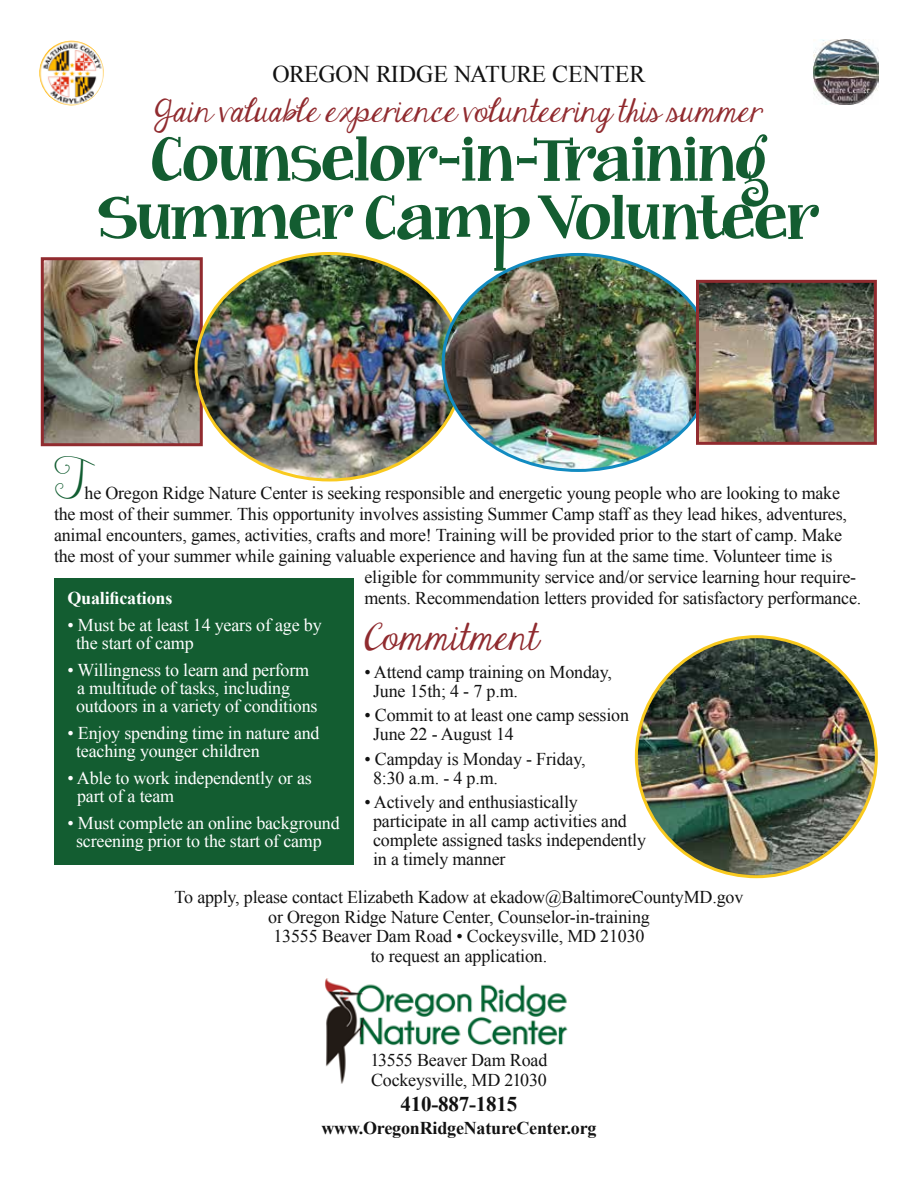
<style>
.page{position:relative;width:918px;height:1188px;background:#fff}
.page>*{position:absolute;margin:0;border:0;box-sizing:border-box;transform-origin:0 0}
.t1{font:54px/58.5px "Janda Curlygirl Chunky";letter-spacing:-.005em;color:#135d31;text-align:center}
.t2{font:45px "Janda Stylish Script";color:#115d31}
.t3{font:31.5px "Janda Elegant Handwriting";letter-spacing:-.01em;color:#902b2f}
.t4{font:27px "Janda Elegant Handwriting";letter-spacing:-.01em;color:#912b2f}
.t5{font:24px "Times New Roman";letter-spacing:-.01em;color:#121212}
.t6{font:700 21px "Times New Roman";letter-spacing:-.01em;color:#121212}
.t7{font:18px/18.8px "Times New Roman";letter-spacing:-.01em;color:#121212}
.t8{font:18px/18px "Times New Roman";letter-spacing:-.01em;color:#fff}
.t9{font:700 18px "Times New Roman";letter-spacing:-.01em;color:#121212}
.t10{font:700 18px "Times New Roman";letter-spacing:-.01em;color:#fff}
</style>
<div class="page">
<img style="left:45px;top:261px;width:151px;height:181px">
<div style="left:41px;top:257px;width:162px;height:189px;border:3px solid #912b2f"></div>
<img style="left:196px;top:253px;width:247px;height:227px">
<img style="left:443px;top:256px;width:270px;height:214px">
<img style="left:700px;top:284px;width:173px;height:157px">
<div style="left:696px;top:280px;width:181px;height:165px;border:3px solid #912b2f"></div>
<div style="left:54px;top:578px;width:299px;height:287px;background:#135d31"></div>
<img style="left:325px;top:978px;width:243px;height:106px">
<img style="left:814px;top:39px;width:64px;height:65px">
<img style="left:39px;top:41px;width:65px;height:64px">
<img style="left:636px;top:637px;width:240px;height:240px;border-radius:120px">
<h3 class="t5" style="left:273px;top:58px;width:374px">OREGON RIDGE NATURE CENTER</h3>
<h3 class="t4" style="left:155px;top:92px;width:610px">Gain valuable experience volunteering this summer</h3>
<h1 class="t1" style="left:98px;top:133px;width:723px">Counselor-in-Training<br>Summer Camp Volunteer</h1>
<h2 class="t2" style="left:54px;top:446px;width:34px">T</h2>
<p class="t7" style="left:85px;top:483px;width:757px">he Oregon Ridge Nature Center is seeking responsible and energetic young people who are looking to make</p>
<p class="t7" style="left:54px;top:504px;width:795px">the most of their summer. This opportunity involves assisting Summer Camp staff as they lead hikes, adventures,</p>
<p class="t7" style="left:54px;top:525px;width:790px">animal encounters, games, activities, crafts and more! Training will be provided prior to the start of camp. Make</p>
<p class="t7" style="left:54px;top:546px;width:780px">the most of your summer while gaining valuable experience and having fun at the same time. Volunteer time is</p>
<p class="t7" style="left:365px;top:567px;width:493px">eligible for commmunity service and/or service learning hour require-</p>
<p class="t7" style="left:365px;top:588px;width:498px">ments. Recommendation letters provided for satisfactory performance.</p>
<h3 class="t3" style="left:364px;top:614px;width:175px">Commitment</h3>
<p class="t7" style="left:373px;top:662px;width:240px;text-indent:-9px">• Attend camp training on Monday,<br>June 15th; 4 - 7 p.m.</p>
<p class="t7" style="left:373px;top:706px;width:257px;text-indent:-9px">• Commit to at least one camp session<br>June 22 - August 14</p>
<p class="t7" style="left:373px;top:749px;width:214px;text-indent:-9px">• Campday is Monday - Friday,<br>8:30 a.m. - 4 p.m.</p>
<p class="t7" style="left:373px;top:793px;width:274px;text-indent:-9px">• Actively and enthusiastically participate in all camp activities and complete assigned tasks independently in a timely manner</p>
<p class="t10" style="left:68px;top:585px;width:106px">Qualifications</p>
<p class="t8" style="left:76px;top:615px;width:247px;text-indent:-9px">• Must be at least 14 years of age by the start of camp</p>
<p class="t8" style="left:76px;top:660px;width:243px;text-indent:-9px">• Willingness to learn and perform a multitude of tasks, including outdoors in a variety of conditions</p>
<p class="t8" style="left:76px;top:723px;width:245px;text-indent:-9px">• Enjoy spending time in nature and teaching younger children</p>
<p class="t8" style="left:77px;top:768px;width:236px;text-indent:-10px">• Able to work independently or as part of a team</p>
<p class="t8" style="left:68px;top:813px;width:274px;text-align:center">• Must complete an online background screening prior to the start of camp</p>
<p class="t7" style="left:175px;top:887px;width:570px;line-height:19.5px;text-align:center">To apply, please contact Elizabeth Kadow at ekadow@BaltimoreCountyMD.gov or Oregon Ridge Nature Center, Counselor-in-training<br>13555 Beaver Dam Road • Cockeysville, MD 21030<br>to request an application.</p>
<p class="t7" style="left:371px;top:1050px;width:178px;line-height:19.5px">13555 Beaver Dam Road<br>Cockeysville, MD 21030</p>
<p class="t6" style="left:401px;top:1090px;width:118px">410-887-1815</p>
<p class="t9" style="left:321px;top:1115px;width:277px">www.OregonRidgeNatureCenter.org</p>
</div>
